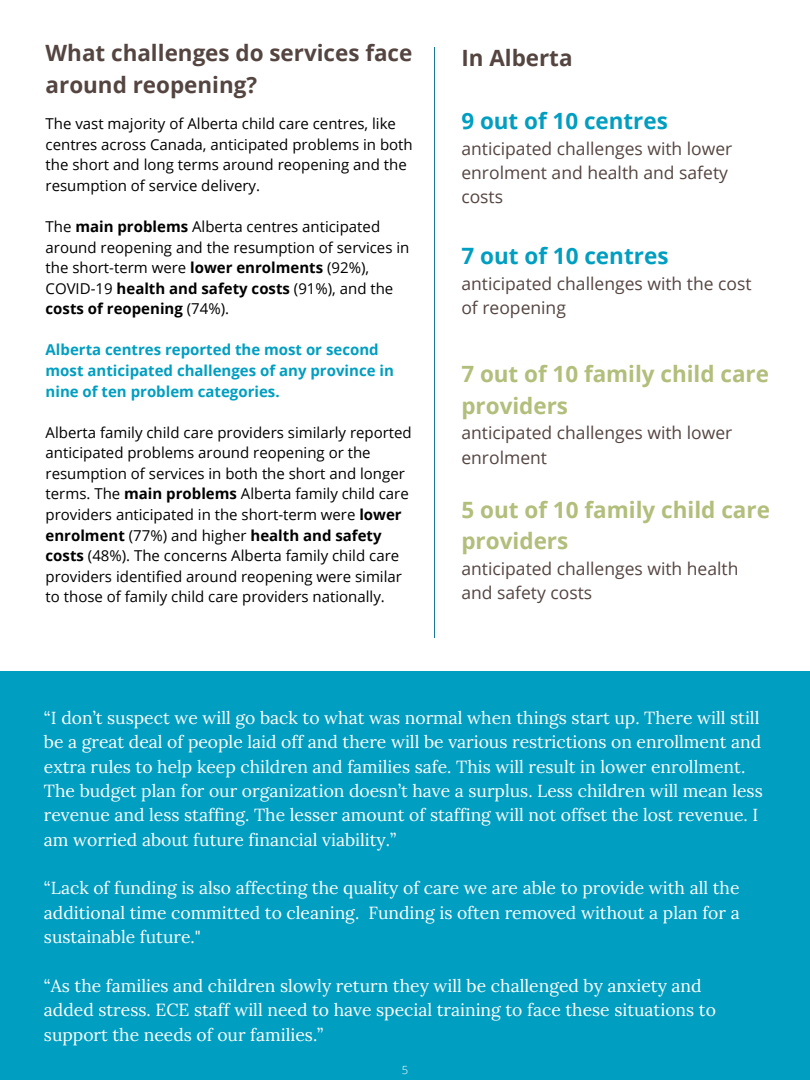
<style>
.page{position:relative;width:810px;height:1080px;background:#fff}
.page>*{position:absolute;margin:0;border:0;box-sizing:border-box;transform-origin:0 0}
.t1{font:700 22.5px/31.3px "Open Sans";color:#b2be7b}
.t2{font:700 22.5px "Open Sans";color:#009ec1}
.t3{font:700 22.44px/31.3px "Open Sans";color:#544541}
.t4{font:700 22.44px/31.3px "Open Sans";color:#b2be7b}
.t5{font:700 22.44px "Open Sans";color:#009ec1}
.t6{font:17.5px/24.4px "Lora";color:#fff}
.t7{font:17.5px/24.3px "Open Sans";color:#544541}
.t8{font:15px/20.6px "Open Sans";color:#000}
.t9{font:700 15px/20.6px "Open Sans";color:#009ec1}
.t10{font:300 11.25px "Open Sans";color:#fff}
.s1{font-weight:700}
</style>
<div class="page">
<div style="left:0;top:672px;width:810px;height:408px;background:#009ec1"></div>
<hr style="left:434px;top:47px;width:1px;height:591px;background:#1b7895">
<p class="t3" style="left:46px;top:37px;width:368px">What challenges do services face around reopening?</p>
<p class="t8" style="left:46px;top:113px;width:369px">The vast majority of Alberta child care centres, like centres across Canada, anticipated problems in both the short and long terms around reopening and the resumption of service delivery.</p>
<p class="t8" style="left:46px;top:216px;width:365px">The <span class="s1">main problems</span> Alberta centres anticipated around reopening and the resumption of services in the short-term were <span class="s1">lower enrolments</span> (92%), COVID-19 <span class="s1">health and safety costs</span> (91%), and the <span class="s1">costs of reopening</span> (74%).</p>
<p class="t9" style="left:46px;top:339px;width:350px">Alberta centres reported the most or second most anticipated challenges of any province in nine of ten problem categories.</p>
<p class="t8" style="left:46px;top:422px;width:368px">Alberta family child care providers similarly reported anticipated problems around reopening or the resumption of services in both the short and longer terms. The <span class="s1">main problems</span> Alberta family child care providers anticipated in the short-term were <span class="s1">lower enrolment</span> (77%) and higher <span class="s1">health and safety costs</span> (48%). The concerns Alberta family child care providers identified around reopening were similar to those of family child care providers nationally.</p>
<p class="t3" style="left:461px;top:42px;width:113px">In Alberta</p>
<p class="t5" style="left:461px;top:105px;width:208px">9 out of 10 centres</p>
<p class="t7" style="left:461px;top:136px;width:273px">anticipated challenges with lower enrolment and health and safety costs</p>
<p class="t2" style="left:461px;top:240px;width:209px">7 out of 10 centres</p>
<p class="t7" style="left:461px;top:271px;width:292px">anticipated challenges with the cost of reopening</p>
<p class="t4" style="left:461px;top:358px;width:309px">7 out of 10 family child care providers</p>
<p class="t7" style="left:461px;top:420px;width:273px">anticipated challenges with lower enrolment</p>
<p class="t1" style="left:461px;top:493px;width:310px">5 out of 10 family child care providers</p>
<p class="t7" style="left:461px;top:556px;width:279px">anticipated challenges with health and safety costs</p>
<p class="t6" style="left:44px;top:705px;width:720px">“I don’t suspect we will go back to what was normal when things start up. There will still be a great deal of people laid off and there will be various restrictions on enrollment and extra rules to help keep children and families safe. This will result in lower enrollment.<br>The budget plan for our organization doesn’t have a surplus. Less children will mean less revenue and less staffing. The lesser amount of staffing will not offset the lost revenue. I am worried about future financial viability.”</p>
<p class="t6" style="left:44px;top:876px;width:697px;text-align:justify">“Lack of funding is also affecting the quality of care we are able to provide with all the additional time committed to cleaning. Funding is often removed without a plan for a sustainable future."</p>
<p class="t6" style="left:44px;top:973px;width:673px">“As the families and children slowly return they will be challenged by anxiety and added stress. ECE staff will need to have special training to face these situations to support the needs of our families.”</p>
<p class="t10" style="left:402px;top:1062px;width:8px">5</p>
</div>
